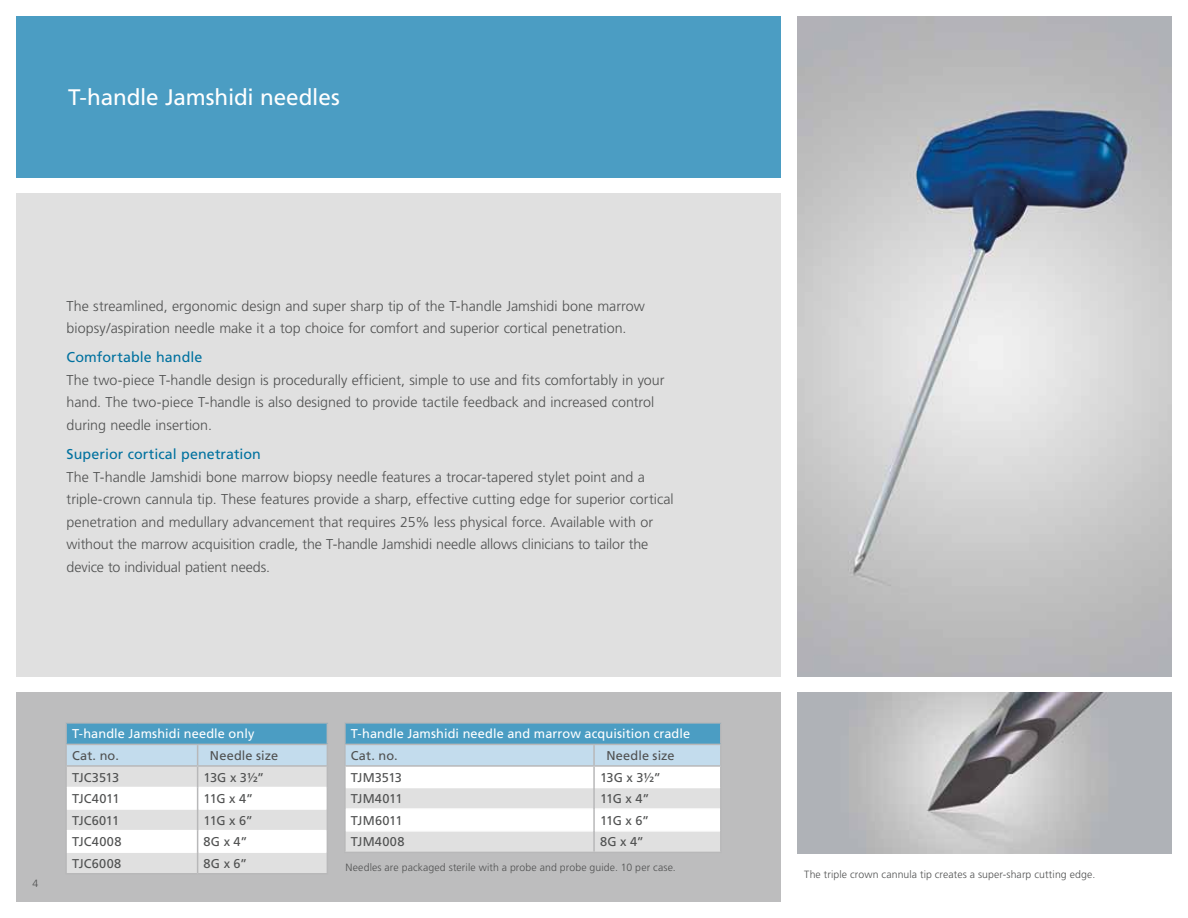
<style>
.page{position:relative;width:1188px;height:918px;background:#fff}
.page>*{position:absolute;margin:0;border:0;box-sizing:border-box;transform-origin:0 0}
.t1{font:22.5px "Frutiger";letter-spacing:-.01em;color:#fff}
.t2{font:300 14.25px/22.5px "Frutiger";color:#505151}
.t3{font:14.25px "Frutiger";letter-spacing:.005em;color:#00719f}
.t4{font:12.75px "Frutiger";letter-spacing:.01em;color:#505151}
.t5{font:12.75px "Frutiger";letter-spacing:.01em;color:#fff}
.t6{font:12.75px "Frutiger";letter-spacing:-.015em;color:#505151}
.t7{font:300 10.5px "Frutiger";letter-spacing:.01em;color:#505151}
</style>
<div class="page">
<img style="left:797px;top:17px;width:375px;height:659px">
<div style="left:16px;top:16px;width:765px;height:161px;background:#4b9dc3"></div>
<div style="left:16px;top:692px;width:765px;height:209px;background:#bdbdbe"></div>
<div style="left:16px;top:193px;width:765px;height:483px;background:#e0e0e0"></div>
<img style="left:797px;top:693px;width:375px;height:160px">
<div style="left:345px;top:723px;width:376px;height:21px;background:#4b9dc3"></div>
<svg style="left:346px;top:745px;width:374px;height:107px;background:#e6ebee"></svg>
<hr style="left:346px;top:787px;width:247px;height:1px;background:#fff">
<hr style="left:595px;top:787px;width:125px;height:1px;background:#fff">
<hr style="left:346px;top:808px;width:247px;height:2px;background:#fff">
<hr style="left:595px;top:808px;width:125px;height:2px;background:#fff">
<hr style="left:595px;top:830px;width:125px;height:2px;background:#fff">
<hr style="left:346px;top:830px;width:247px;height:2px;background:#fff">
<hr style="left:344px;top:722px;width:250px;height:2px;background:#b8b8b9">
<hr style="left:344px;top:724px;width:2px;height:20px;background:#b8b8b9">
<hr style="left:594px;top:722px;width:128px;height:2px;background:#b8b8b9">
<hr style="left:720px;top:724px;width:2px;height:20px;background:#b8b8b9">
<hr style="left:344px;top:767px;width:2px;height:21px;background:#b8b8b9">
<hr style="left:344px;top:788px;width:2px;height:21px;background:#b8b8b9">
<hr style="left:344px;top:809px;width:2px;height:22px;background:#b8b8b9">
<hr style="left:344px;top:831px;width:2px;height:21px;background:#b8b8b9">
<hr style="left:344px;top:852px;width:250px;height:1px;background:#b8b8b9">
<hr style="left:593px;top:767px;width:2px;height:21px;background:#b8b8b9">
<hr style="left:720px;top:767px;width:2px;height:21px;background:#b8b8b9">
<hr style="left:593px;top:788px;width:2px;height:21px;background:#b8b8b9">
<hr style="left:720px;top:788px;width:2px;height:21px;background:#b8b8b9">
<hr style="left:593px;top:809px;width:2px;height:22px;background:#b8b8b9">
<hr style="left:720px;top:809px;width:2px;height:22px;background:#b8b8b9">
<hr style="left:593px;top:831px;width:2px;height:21px;background:#b8b8b9">
<hr style="left:720px;top:831px;width:2px;height:21px;background:#b8b8b9">
<hr style="left:594px;top:852px;width:128px;height:1px;background:#b8b8b9">
<hr style="left:344px;top:744px;width:250px;height:1px;background:#b8b8b9">
<hr style="left:344px;top:745px;width:2px;height:20px;background:#b8b8b9">
<hr style="left:344px;top:765px;width:250px;height:2px;background:#b8b8b9">
<hr style="left:594px;top:744px;width:128px;height:1px;background:#b8b8b9">
<hr style="left:593px;top:745px;width:2px;height:20px;background:#b8b8b9">
<hr style="left:720px;top:745px;width:2px;height:20px;background:#b8b8b9">
<hr style="left:594px;top:765px;width:128px;height:2px;background:#b8b8b9">
<hr style="left:65px;top:722px;width:133px;height:2px;background:#b8b8b9">
<hr style="left:65px;top:724px;width:2px;height:20px;background:#b8b8b9">
<hr style="left:198px;top:722px;width:130px;height:2px;background:#b8b8b9">
<hr style="left:65px;top:767px;width:2px;height:21px;background:#b8b8b9">
<hr style="left:65px;top:788px;width:2px;height:21px;background:#b8b8b9">
<hr style="left:65px;top:809px;width:2px;height:22px;background:#b8b8b9">
<hr style="left:65px;top:831px;width:2px;height:21px;background:#b8b8b9">
<hr style="left:65px;top:852px;width:2px;height:21px;background:#b8b8b9">
<hr style="left:65px;top:873px;width:133px;height:2px;background:#b8b8b9">
<hr style="left:198px;top:873px;width:130px;height:2px;background:#b8b8b9">
<hr style="left:65px;top:744px;width:133px;height:1px;background:#b8b8b9">
<hr style="left:65px;top:745px;width:2px;height:20px;background:#b8b8b9">
<svg style="left:66px;top:724px;width:262px;height:149px;background:#d0dfe6"></svg>
<hr style="left:65px;top:765px;width:133px;height:2px;background:#b8b8b9">
<h1 class="t1" style="left:68px;top:84px;width:273px">T-handle Jamshidi needles</h1>
<p class="t2" style="left:67px;top:295px;width:580px">The streamlined, ergonomic design and super sharp tip of the T-handle Jamshidi bone marrow biopsy/aspiration needle make it a top choice for comfort and superior cortical penetration.</p>
<p class="t3" style="left:67px;top:349px;width:137px">Comfortable handle</p>
<p class="t2" style="left:67px;top:369px;width:599px">The two-piece T-handle design is procedurally efficient, simple to use and fits comfortably in your hand. The two-piece T-handle is also designed to provide tactile feedback and increased control during needle insertion.</p>
<p class="t3" style="left:67px;top:446px;width:196px">Superior cortical penetration</p>
<p class="t2" style="left:67px;top:466px;width:609px">The T-handle Jamshidi bone marrow biopsy needle features a trocar-tapered stylet point and a triple-crown cannula tip. These features provide a sharp, effective cutting edge for superior cortical penetration and medullary advancement that requires 25% less physical force. Available with or without the marrow acquisition cradle, the T-handle Jamshidi needle allows clinicians to tailor the device to individual patient needs.</p>
<p class="t7" style="left:33px;top:878px;width:7px">4</p>
<p class="t5" style="left:72px;top:726px;width:184px">T-handle Jamshidi needle only</p>
<p class="t4" style="left:72px;top:748px;width:48px">Cat. no.</p>
<p class="t4" style="left:210px;top:748px;width:70px">Needle size</p>
<p class="t6" style="left:72px;top:770px;width:49px">TJC3513</p>
<p class="t4" style="left:204px;top:770px;width:62px">13G x 3½”</p>
<p class="t4" style="left:72px;top:791px;width:49px">TJC4011</p>
<p class="t4" style="left:204px;top:791px;width:51px">11G x 4”</p>
<p class="t4" style="left:72px;top:813px;width:49px">TJC6011</p>
<p class="t4" style="left:204px;top:813px;width:51px">11G x 6”</p>
<p class="t4" style="left:72px;top:834px;width:51px">TJC4008</p>
<p class="t4" style="left:204px;top:834px;width:46px">8G x 4”</p>
<p class="t4" style="left:72px;top:856px;width:51px">TJC6008</p>
<p class="t4" style="left:204px;top:856px;width:45px">8G x 6”</p>
<p class="t5" style="left:351px;top:726px;width:341px">T-handle Jamshidi needle and marrow acquisition cradle</p>
<p class="t4" style="left:351px;top:748px;width:48px">Cat. no.</p>
<p class="t4" style="left:606px;top:748px;width:70px">Needle size</p>
<p class="t6" style="left:351px;top:770px;width:53px">TJM3513</p>
<p class="t4" style="left:600px;top:770px;width:62px">13G x 3½”</p>
<p class="t4" style="left:351px;top:791px;width:53px">TJM4011</p>
<p class="t4" style="left:600px;top:791px;width:51px">11G x 4”</p>
<p class="t4" style="left:351px;top:813px;width:53px">TJM6011</p>
<p class="t4" style="left:600px;top:813px;width:51px">11G x 6”</p>
<p class="t4" style="left:351px;top:834px;width:55px">TJM4008</p>
<p class="t4" style="left:600px;top:834px;width:46px">8G x 4”</p>
<p class="t7" style="left:346px;top:862px;width:332px">Needles are packaged sterile with a probe and probe guide. 10 per case.</p>
<p class="t7" style="left:804px;top:869px;width:293px">The triple crown cannula tip creates a super-sharp cutting edge.</p>
</div>
